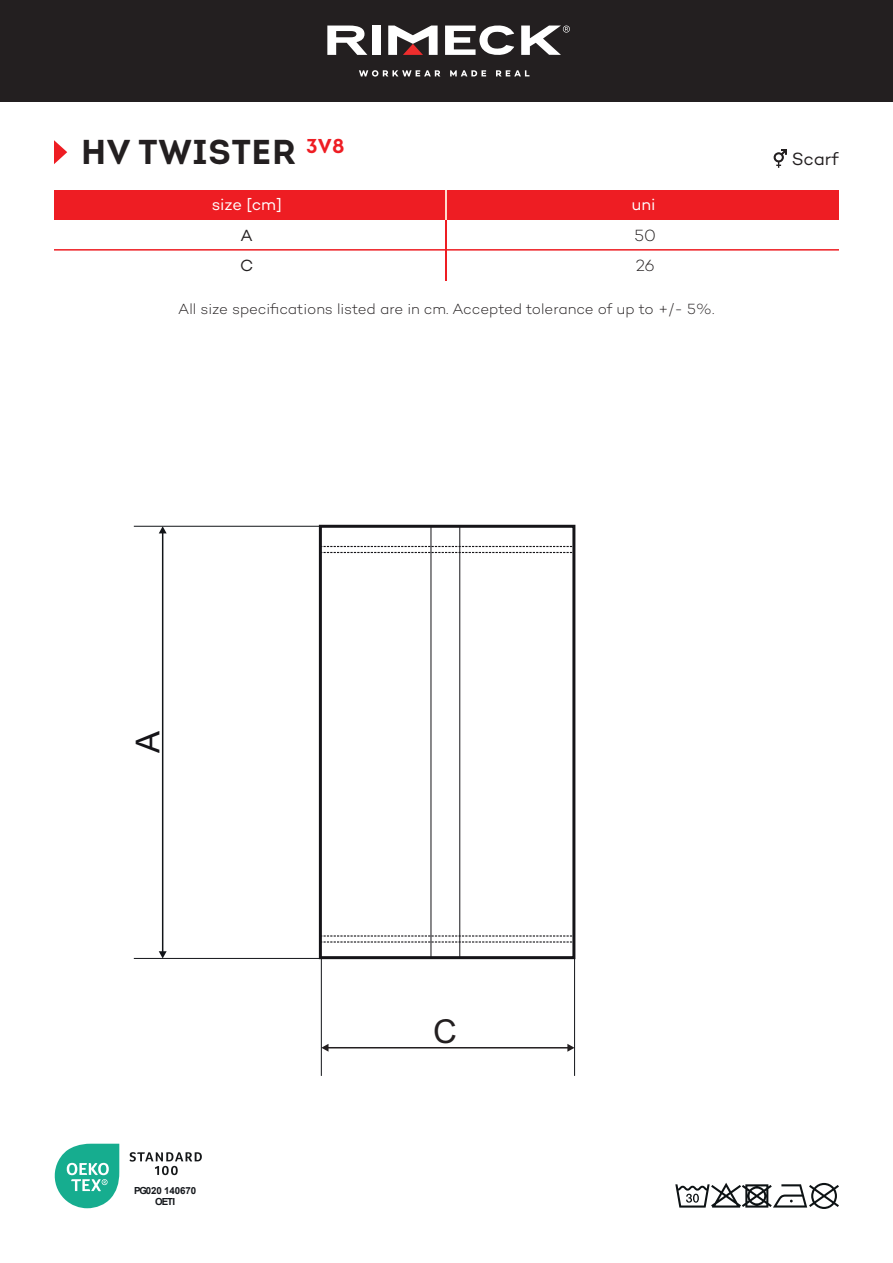
<style>
.page{position:relative;width:893px;height:1263px;background:#fff}
.page>*{position:absolute;margin:0;border:0;box-sizing:border-box;transform-origin:0 0}
.t1{font:700 34.5px "Intro";letter-spacing:.025em;color:#231f20}
.t2{font:33px "Arial";color:#151418}
.t3{font:33px "Arial";color:#231f20}
.t4{font:18px "Campton";letter-spacing:-.005em;color:#231f20}
.t5{font:16.5px "Campton";letter-spacing:-.005em;color:#fff}
.t6{font:300 16.5px/30.3px "Campton";color:#231f20}
.t7{font:16.5px/30.2px "Campton";color:#231f20}
.t8{font:300 15px "Campton";letter-spacing:-.01em;color:#231f20}
.t9{font:700 9.75px/11.7px "Arial";letter-spacing:-.005em;color:#15181c;text-align:center}
</style>
<div class="page">
<hr style="left:54px;top:249px;width:785px;height:2px;background:#ee1d23">
<div style="left:54px;top:190px;width:785px;height:29px;background:#ee1d23"></div>
<hr style="left:446px;top:219px;width:1px;height:62px;background:#ee1d23">
<svg style="left:446px;top:190px;width:1px;height:29px"></svg>
<svg style="left:54px;top:140px;width:13px;height:24px"></svg>
<svg style="left:774px;top:149px;width:13px;height:19px"></svg>
<div style="left:0;top:0;width:893px;height:102px;background:#231f20"></div>
<svg style="left:327px;top:26px;width:40px;height:29px"></svg>
<div style="left:372px;top:26px;width:9px;height:29px;background:#fff"></div>
<svg style="left:388px;top:26px;width:50px;height:29px"></svg>
<svg style="left:445px;top:25px;width:69px;height:30px"></svg>
<svg style="left:359px;top:70px;width:81px;height:7px"></svg>
<svg style="left:450px;top:70px;width:36px;height:6px"></svg>
<svg style="left:496px;top:70px;width:33px;height:6px"></svg>
<svg style="left:521px;top:26px;width:49px;height:29px"></svg>
<svg style="left:86px;top:524px;width:490px;height:632px"></svg>
<div style="left:319px;top:525px;width:256px;height:434px;border:3px solid #151418"></div>
<svg style="left:320px;top:546px;width:253px;height:7px"></svg>
<svg style="left:320px;top:935px;width:253px;height:7px"></svg>
<svg style="left:675px;top:1183px;width:164px;height:26px"></svg>
<svg style="left:55px;top:1144px;width:64px;height:64px"></svg>
<svg style="left:130px;top:1152px;width:72px;height:23px"></svg>
<h1 class="t1" style="left:81px;top:130px;width:265px">HV TWISTER <sup>3V8</sup></h1>
<p class="t5" style="left:212px;top:194px;width:72px">size [cm]</p>
<p class="t5" style="left:632px;top:194px;width:25px">uni</p>
<p class="t6" style="left:634px;top:220px;width:23px">50<br>26</p>
<p class="t7" style="left:240px;top:220px;width:15px">A<br>C</p>
<p class="t8" style="left:178px;top:300px;width:538px">All size specifications listed are in cm. Accepted tolerance of up to +/- 5%.</p>
<p class="t4" style="left:792px;top:148px;width:48px">Scarf</p>
<h2 class="t2" style="left:136px;top:753px;width:24px;rotate:-90deg">A</h2>
<p class="t9" style="left:134px;top:1184px;width:64px">PG020 140670<br>OETI</p>
<h2 class="t3" style="left:433px;top:1019px;width:25px">C</h2>
</div>
